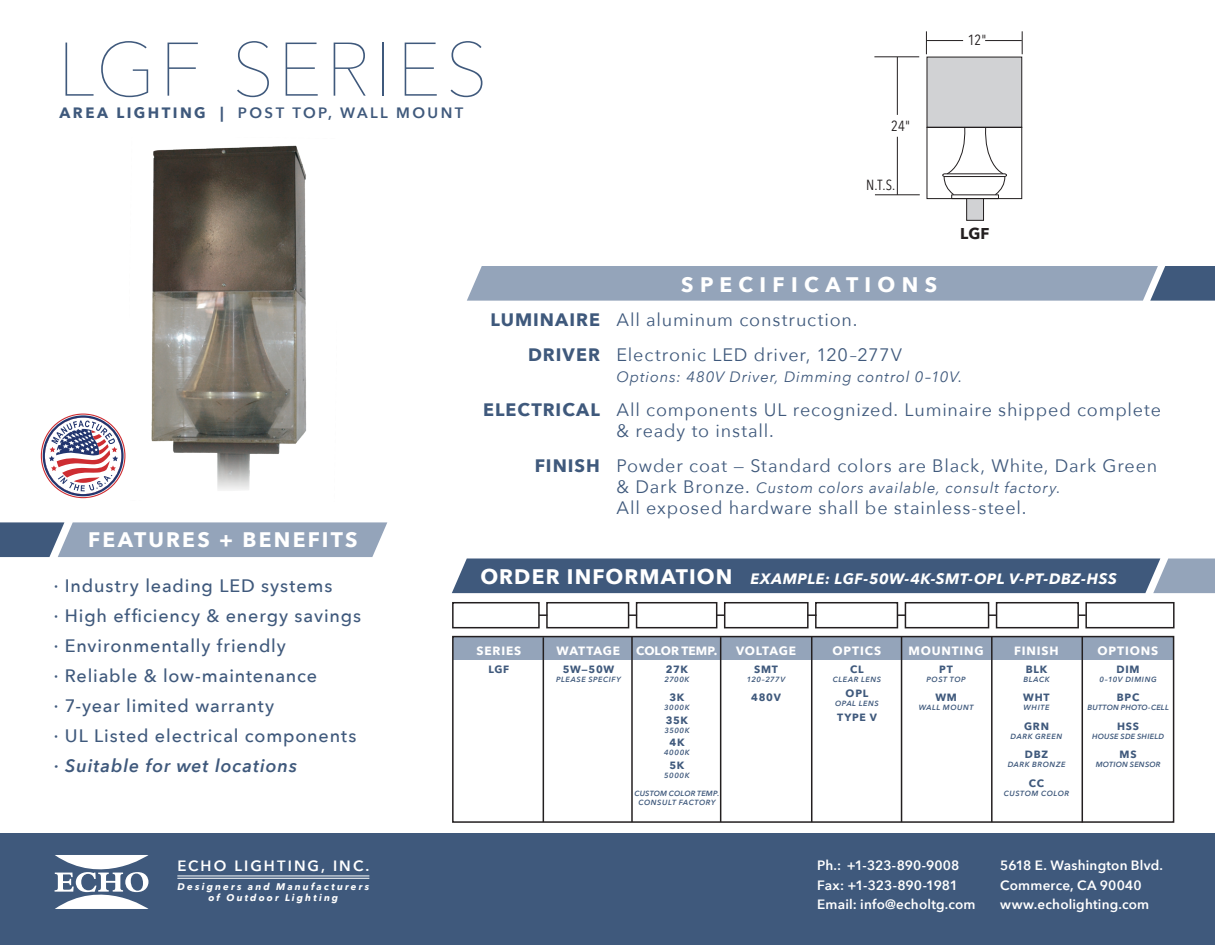
<style>
.page{position:relative;width:1215px;height:945px;background:#fff}
.page>*{position:absolute;margin:0;border:0;box-sizing:border-box;transform-origin:0 0}
.t1{font:200 75px "Avenir Next";letter-spacing:.055em;color:#3f597c}
.t2{font:700 21px "Avenir Next";letter-spacing:.105em;color:#fff}
.t3{font:700 21px "Avenir Next";letter-spacing:.05em;color:#fff}
.t4{font:700 21px "Avenir Next";letter-spacing:.305em;color:#fff}
.t5{font:18px/34.5px "Avenir Next";letter-spacing:.045em;color:#3f597c}
.t6{font:500 18px/30px "Avenir Next";letter-spacing:.045em;color:#3f597c}
.t7{font:700 18px/34.5px "Avenir Next";letter-spacing:.055em;color:#3f597c;text-align:right}
.t8{font:italic 600 18px "Avenir Next";letter-spacing:.05em;color:#3f597c}
.t9{font:700 15.6px "Avenir Next";color:#231f20}
.t10{font:italic 15px "Avenir Next";letter-spacing:.055em;color:#3f597c}
.t11{font:italic 700 15px "Avenir Next";letter-spacing:.035em;color:#fff}
.t12{font:600 15px "Avenir Next";letter-spacing:.16em;color:#3f597c}
.t13{font:600 14.85px "Avenir Next";letter-spacing:.135em;color:#fff}
.t14{font:14.7px "Avenir Next Condensed";color:#231f20}
.t15{font:600 13.5px/19.5px "Avenir Next";letter-spacing:.015em;color:#fff}
.t16{font:700 12px "Avenir Next";letter-spacing:.07em;color:#fff}
.t17{font:700 12px "Avenir Next";color:#fff}
.t18{font:700 12px "Avenir Next";letter-spacing:.04em;color:#fff}
.t19{font:700 12px "Avenir Next";letter-spacing:.045em;color:#fff}
.t20{font:700 10.5px "Avenir Next";letter-spacing:.07em;color:#3f597c}
.t21{font:italic 700 9.6px/10.5px "Avenir Next";letter-spacing:.22em;color:#fff;text-align:center}
.t22{font:italic 600 7.5px "Avenir Next";letter-spacing:.07em;color:#3f597c}
.t23{font:italic 600 7.5px "Avenir Next";letter-spacing:.025em;color:#3f597c}
.t24{font:italic 600 7.5px/9px "Avenir Next";letter-spacing:.03em;color:#3f597c;text-align:center}
.s1{font-weight:700}
.s2{font-style:normal;font-size:18px}
</style>
<div class="page">
<div style="left:0;top:833px;width:1215px;height:112px;background:#3f597c"></div>
<svg style="left:55px;top:855px;width:94px;height:54px"></svg>
<hr style="left:177px;top:878px;width:192px;height:1px;background:#fff">
<hr style="left:177px;top:876px;width:192px;height:1px;background:#fff">
<img style="left:151px;top:145px;width:156px;height:346px">
<hr style="left:874px;top:56px;width:45px;height:1px;background:#231f20">
<hr style="left:897px;top:57px;width:1px;height:58px;background:#231f20">
<hr style="left:897px;top:137px;width:1px;height:58px;background:#231f20">
<hr style="left:875px;top:194px;width:45px;height:1px;background:#231f20">
<svg style="left:926px;top:31px;width:1px;height:23px"></svg>
<hr style="left:926px;top:40px;width:37px;height:1px;background:#231f20">
<svg style="left:1022px;top:31px;width:1px;height:23px"></svg>
<hr style="left:985px;top:40px;width:37px;height:1px;background:#231f20">
<div style="left:927px;top:57px;width:95px;height:71px;background:#d1d2d4"></div>
<svg style="left:942px;top:129px;width:65px;height:65px"></svg>
<div style="left:951px;top:194px;width:48px;height:5px;border:1px solid #231f20"></div>
<div style="left:966px;top:198px;width:18px;height:23px;background:#d1d2d4;border:1px solid #231f20"></div>
<div style="left:927px;top:127px;width:95px;height:72px;border:1px solid #231f20"></div>
<div style="left:453px;top:637px;width:721px;height:23px;background:#94a4ba"></div>
<svg style="left:0;top:522px;width:387px;height:35px;background:#8c9db4"></svg>
<svg style="left:467px;top:266px;width:748px;height:35px;background:#90a1b7"></svg>
<svg style="left:452px;top:559px;width:763px;height:34px;background:#486183"></svg>
<div style="left:452px;top:636px;width:722px;height:187px;border:2px solid #231f20"></div>
<hr style="left:543px;top:637px;width:1px;height:185px;background:#231f20">
<hr style="left:631px;top:637px;width:2px;height:185px;background:#231f20">
<hr style="left:720px;top:637px;width:1px;height:185px;background:#231f20">
<hr style="left:811px;top:637px;width:1px;height:185px;background:#231f20">
<hr style="left:901px;top:637px;width:1px;height:185px;background:#231f20">
<hr style="left:991px;top:637px;width:2px;height:185px;background:#231f20">
<hr style="left:1082px;top:637px;width:1px;height:185px;background:#231f20">
<div style="left:1085px;top:602px;width:90px;height:26px;border:2px solid #231f20"></div>
<div style="left:996px;top:602px;width:83px;height:26px;border:2px solid #231f20"></div>
<div style="left:905px;top:602px;width:84px;height:26px;border:2px solid #231f20"></div>
<div style="left:815px;top:602px;width:83px;height:26px;border:2px solid #231f20"></div>
<div style="left:724px;top:602px;width:85px;height:26px;border:2px solid #231f20"></div>
<div style="left:636px;top:602px;width:81px;height:26px;border:2px solid #231f20"></div>
<div style="left:546px;top:602px;width:83px;height:26px;border:2px solid #231f20"></div>
<div style="left:452px;top:602px;width:88px;height:26px;border:2px solid #231f20"></div>
<svg style="left:539px;top:614px;width:8px;height:2px"></svg>
<svg style="left:629px;top:614px;width:8px;height:2px"></svg>
<svg style="left:716px;top:614px;width:9px;height:2px"></svg>
<svg style="left:807px;top:614px;width:10px;height:2px"></svg>
<svg style="left:897px;top:614px;width:9px;height:2px"></svg>
<svg style="left:988px;top:614px;width:9px;height:2px"></svg>
<svg style="left:1078px;top:614px;width:8px;height:2px"></svg>
<svg style="left:41px;top:414px;width:84px;height:84px"></svg>
<h1 class="t1" style="left:58px;top:6px;width:432px">LGF SERIES</h1>
<p class="t12" style="left:60px;top:100px;width:405px"><span class="s1">AREA LIGHTING |</span> POST TOP, WALL MOUNT</p>
<p class="t14" style="left:891px;top:113px;width:20px">24"</p>
<p class="t14" style="left:968px;top:27px;width:20px">12"</p>
<p class="t2" style="left:88px;top:522px;width:271px">FEATURES + BENEFITS</p>
<p class="t7" style="left:490px;top:302px;width:111px">LUMINAIRE<br>DRIVER</p>
<p class="t7" style="left:483px;top:392px;width:118px">ELECTRICAL</p>
<p class="t7" style="left:535px;top:448px;width:67px">FINISH</p>
<p class="t14" style="left:866px;top:173px;width:31px">N.T.S.</p>
<p class="t4" style="left:681px;top:266px;width:257px">SPECIFICATIONS</p>
<p class="t9" style="left:960px;top:220px;width:31px">LGF</p>
<p class="t5" style="left:617px;top:302px;width:287px">All aluminum construction.<br>Electronic LED driver, 120–277V</p>
<p class="t10" style="left:617px;top:364px;width:347px">Options: 480V Driver, Dimming control 0–10V.</p>
<p class="t5" style="left:617px;top:399px;width:546px;line-height:21px">All components UL recognized. Luminaire shipped complete &amp; ready to install.</p>
<p class="t5" style="left:617px;top:447px;width:542px">Powder coat — Standard colors are Black, White, Dark Green</p>
<p class="t10" style="left:617px;top:475px;width:446px"><span class="s2">&amp; Dark Bronze.</span> Custom colors available, consult factory.</p>
<p class="t5" style="left:617px;top:489px;width:411px">All exposed hardware shall be stainless-steel.</p>
<p class="t6" style="left:54px;top:570px;width:280px">· Industry leading LED systems</p>
<p class="t6" style="left:54px;top:600px;width:309px">· High efficiency &amp; energy savings · Environmentally friendly<br>· Reliable &amp; low-maintenance<br>· 7-year limited warranty<br>· UL Listed electrical components</p>
<p class="t8" style="left:54px;top:750px;width:245px">· Suitable for wet locations</p>
<p class="t13" style="left:177px;top:853px;width:194px">ECHO LIGHTING, INC.</p>
<p class="t21" style="left:177px;top:881px;width:193px">Designers and Manufacturers of Outdoor Lighting</p>
<p class="t3" style="left:480px;top:559px;width:254px">ORDER INFORMATION</p>
<p class="t11" style="left:750px;top:566px;width:368px">EXAMPLE: LGF-50W-4K-SMT-OPL V-PT-DBZ-HSS</p>
<p class="t16" style="left:476px;top:640px;width:46px">SERIES</p>
<p class="t18" style="left:557px;top:640px;width:65px">WATTAGE</p>
<p class="t17" style="left:636px;top:640px;width:83px">COLOR TEMP.</p>
<p class="t19" style="left:736px;top:640px;width:61px">VOLTAGE</p>
<p class="t16" style="left:833px;top:640px;width:50px">OPTICS</p>
<p class="t16" style="left:908px;top:640px;width:77px">MOUNTING</p>
<p class="t16" style="left:1014px;top:640px;width:46px">FINISH</p>
<p class="t16" style="left:1098px;top:640px;width:62px">OPTIONS</p>
<p class="t20" style="left:563px;top:660px;width:53px">5W—50W</p>
<p class="t22" style="left:556px;top:673px;width:66px">PLEASE SPECIFY</p>
<p class="t20" style="left:489px;top:660px;width:22px">LGF</p>
<p class="t20" style="left:850px;top:660px;width:15px">CL</p>
<p class="t22" style="left:833px;top:673px;width:50px">CLEAR LENS</p>
<p class="t20" style="left:846px;top:684px;width:24px">OPL</p>
<p class="t22" style="left:835px;top:697px;width:45px">OPAL LENS</p>
<p class="t20" style="left:837px;top:708px;width:41px">TYPE V</p>
<p class="t20" style="left:666px;top:660px;width:23px">27K</p>
<p class="t22" style="left:664px;top:673px;width:27px">2700K</p>
<p class="t20" style="left:669px;top:689px;width:16px">3K</p>
<p class="t22" style="left:664px;top:701px;width:27px">3000K</p>
<p class="t20" style="left:666px;top:711px;width:24px">35K</p>
<p class="t22" style="left:664px;top:724px;width:27px">3500K</p>
<p class="t20" style="left:669px;top:734px;width:17px">4K</p>
<p class="t22" style="left:664px;top:746px;width:27px">4000K</p>
<p class="t20" style="left:669px;top:756px;width:16px">5K</p>
<p class="t22" style="left:664px;top:769px;width:27px">5000K</p>
<p class="t24" style="left:635px;top:789px;width:86px">CUSTOM COLOR TEMP.<br>CONSULT FACTORY</p>
<p class="t20" style="left:754px;top:660px;width:25px">SMT</p>
<p class="t22" style="left:747px;top:673px;width:40px">120–277V</p>
<p class="t20" style="left:751px;top:689px;width:31px">480V</p>
<p class="t20" style="left:939px;top:660px;width:15px">PT</p>
<p class="t22" style="left:926px;top:673px;width:41px">POST TOP</p>
<p class="t20" style="left:935px;top:689px;width:23px">WM</p>
<p class="t22" style="left:919px;top:701px;width:56px">WALL MOUNT</p>
<p class="t20" style="left:1026px;top:660px;width:23px">BLK</p>
<p class="t22" style="left:1023px;top:673px;width:28px">BLACK</p>
<p class="t20" style="left:1023px;top:689px;width:28px">WHT</p>
<p class="t22" style="left:1024px;top:701px;width:27px">WHITE</p>
<p class="t20" style="left:1024px;top:717px;width:26px">GRN</p>
<p class="t22" style="left:1011px;top:730px;width:53px">DARK GREEN</p>
<p class="t20" style="left:1025px;top:746px;width:25px">DBZ</p>
<p class="t22" style="left:1008px;top:758px;width:59px">DARK BRONZE</p>
<p class="t20" style="left:1029px;top:774px;width:17px">CC</p>
<p class="t22" style="left:1004px;top:787px;width:67px">CUSTOM COLOR</p>
<p class="t20" style="left:1117px;top:660px;width:25px">DIM</p>
<p class="t22" style="left:1100px;top:673px;width:58px">0–10V DIMING</p>
<p class="t20" style="left:1117px;top:689px;width:24px">BPC</p>
<p class="t23" style="left:1087px;top:701px;width:83px">BUTTON PHOTO-CELL</p>
<p class="t20" style="left:1117px;top:717px;width:23px">HSS</p>
<p class="t23" style="left:1092px;top:730px;width:73px">HOUSE SDE SHIELD</p>
<p class="t20" style="left:1120px;top:746px;width:19px">MS</p>
<p class="t23" style="left:1096px;top:758px;width:66px">MOTION SENSOR</p>
<p class="t15" style="left:817px;top:855px;width:160px">Ph.: +1-323-890-9008<br>Fax: +1-323-890-1981<br>Email: info@echoltg.com</p>
<p class="t15" style="left:1000px;top:855px;width:164px">5618 E. Washington Blvd.<br>Commerce, CA 90040 www.echolighting.com</p>
</div>
